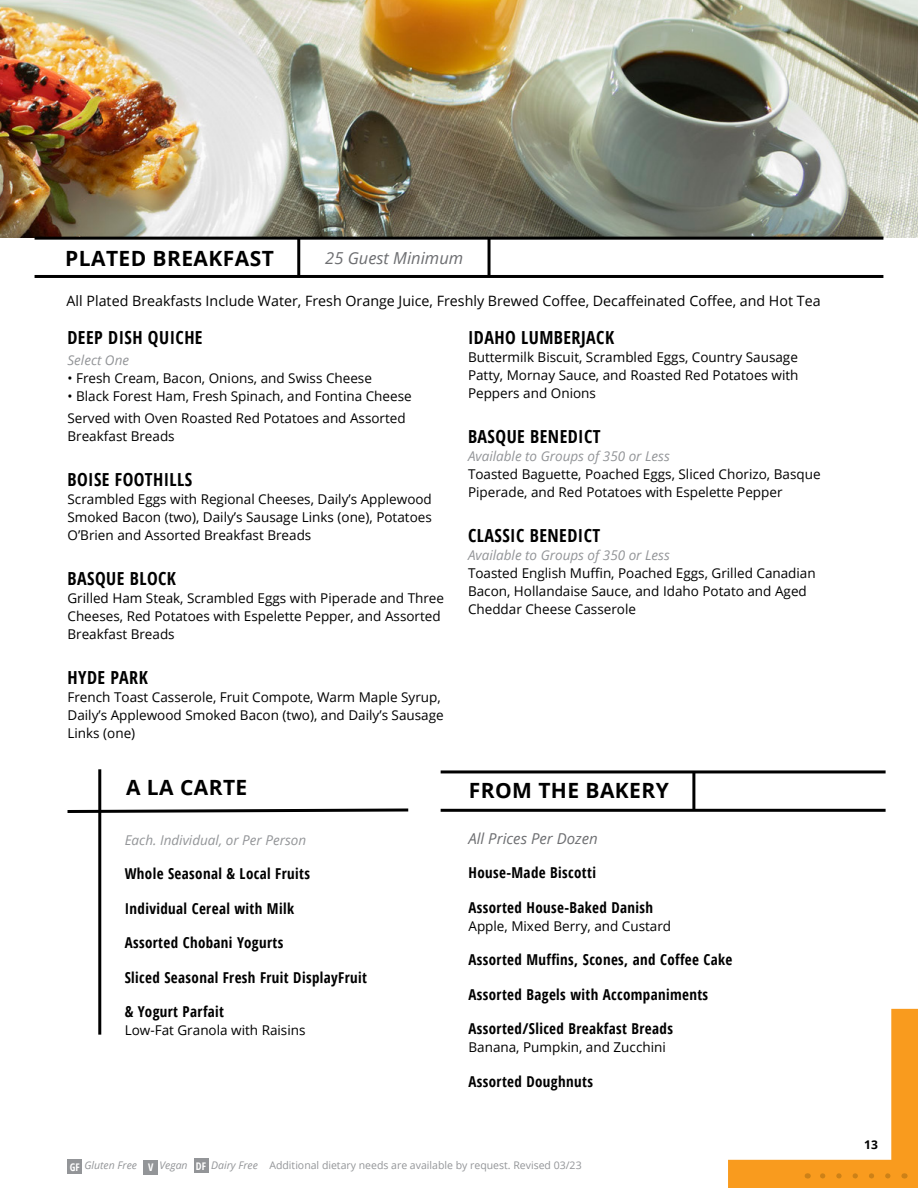
<style>
.page{position:relative;width:918px;height:1188px;background:#fff}
.page>*{position:absolute;margin:0;border:0;box-sizing:border-box;transform-origin:0 0}
.t1{font:700 21px "Open Sans";letter-spacing:.02em;color:#000}
.t2{font:700 condensed 18px "Open Sans";letter-spacing:.025em;color:#000}
.t3{font:italic 16.5px "Open Sans";color:#6d6e71}
.t4{font:700 condensed 15px "Open Sans";letter-spacing:.025em;color:#000}
.t5{font:italic 15px "Open Sans";color:#6d6e71}
.t6{font:14.25px "Open Sans";color:#000}
.t7{font:13.5px/18px "Open Sans";color:#000}
.t8{font:italic 13.5px "Open Sans";color:#939598}
.t9{font:700 12px "Open Sans";color:#000}
.t10{font:10.5px "Open Sans";color:#939598}
.t11{font:italic 10.5px "Open Sans";color:#939598}
.t12{font:700 condensed 10.5px "Open Sans";color:#fff}
.s1{font-weight:700;font-style:normal;font-stretch:condensed;color:#fff}
</style>
<div class="page">
<img style="left:0;top:0;width:918px;height:238px">
<hr style="left:35px;top:275px;width:848px;height:3px;background:#000">
<svg style="left:67px;top:807px;width:342px;height:8px"></svg>
<hr style="left:35px;top:237px;width:848px;height:3px;background:#000">
<div style="left:891px;top:1009px;width:27px;height:179px;background:#f99b1e"></div>
<div style="left:728px;top:1160px;width:190px;height:28px;background:#f99b1e"></div>
<hr style="left:297px;top:239px;width:3px;height:39px;background:#000">
<hr style="left:441px;top:809px;width:445px;height:3px;background:#000">
<hr style="left:441px;top:770px;width:445px;height:3px;background:#000">
<hr style="left:692px;top:772px;width:3px;height:37px;background:#000">
<hr style="left:98px;top:769px;width:3px;height:266px;background:#000">
<hr style="left:488px;top:239px;width:3px;height:37px;background:#000">
<svg style="left:820px;top:1173px;width:68px;height:6px"></svg>
<div style="left:144px;top:1160px;width:14px;height:14px;background:#939598"></div>
<div style="left:194px;top:1159px;width:14px;height:14px;background:#939598"></div>
<div style="left:68px;top:1159px;width:14px;height:15px;background:#939598"></div>
<h1 class="t1" style="left:65px;top:244px;width:210px">PLATED BREAKFAST</h1>
<p class="t3" style="left:325px;top:246px;width:140px">25 Guest Minimum</p>
<p class="t6" style="left:67px;top:291px;width:756px">All Plated Breakfasts Include Water, Fresh Orange Juice, Freshly Brewed Coffee, Decaffeinated Coffee, and Hot Tea</p>
<h2 class="t2" style="left:68px;top:324px;width:137px">DEEP DISH QUICHE</h2>
<p class="t8" style="left:68px;top:350px;width:63px">Select One</p>
<p class="t7" style="left:68px;top:368px;width:306px">• Fresh Cream, Bacon, Onions, and Swiss Cheese</p>
<p class="t7" style="left:68px;top:384px;width:346px;line-height:22.5px">• Black Forest Ham, Fresh Spinach, and Fontina Cheese<br>Served with Oven Roasted Red Potatoes and Assorted</p>
<p class="t7" style="left:68px;top:427px;width:109px">Breakfast Breads</p>
<h2 class="t2" style="left:68px;top:467px;width:126px">BOISE FOOTHILLS</h2>
<p class="t7" style="left:68px;top:490px;width:366px;text-align:justify">Scrambled Eggs with Regional Cheeses, Daily’s Applewood Smoked Bacon (two), Daily’s Sausage Links (one), Potatoes O’Brien and Assorted Breakfast Breads</p>
<h2 class="t2" style="left:68px;top:566px;width:110px">BASQUE BLOCK</h2>
<p class="t7" style="left:68px;top:589px;width:378px">Grilled Ham Steak, Scrambled Eggs with Piperade and Three<br>Cheeses, Red Potatoes with Espelette Pepper, and Assorted<br>Breakfast Breads</p>
<h2 class="t2" style="left:68px;top:665px;width:82px">HYDE PARK</h2>
<p class="t7" style="left:68px;top:688px;width:378px">French Toast Casserole, Fruit Compote, Warm Maple Syrup,<br>Daily’s Applewood Smoked Bacon (two), and Daily’s Sausage<br>Links (one)</p>
<h2 class="t2" style="left:468px;top:324px;width:148px">IDAHO LUMBERJACK</h2>
<p class="t7" style="left:468px;top:347px;width:332px;text-align:justify">Buttermilk Biscuit, Scrambled Eggs, Country Sausage Patty, Mornay Sauce, and Roasted Red Potatoes with Peppers and Onions</p>
<h2 class="t2" style="left:468px;top:423px;width:134px">BASQUE BENEDICT</h2>
<p class="t8" style="left:468px;top:446px;width:203px">Available to Groups of 350 or Less</p>
<p class="t7" style="left:468px;top:464px;width:354px">Toasted Baguette, Poached Eggs, Sliced Chorizo, Basque<br>Piperade, and Red Potatoes with Espelette Pepper</p>
<h2 class="t2" style="left:468px;top:522px;width:134px">CLASSIC BENEDICT</h2>
<p class="t8" style="left:468px;top:545px;width:203px">Available to Groups of 350 or Less</p>
<p class="t7" style="left:468px;top:563px;width:349px">Toasted English Muffin, Poached Eggs, Grilled Canadian<br>Bacon, Hollandaise Sauce, and Idaho Potato and Aged<br>Cheddar Cheese Casserole</p>
<h1 class="t1" style="left:126px;top:773px;width:123px">A LA CARTE</h1>
<p class="t8" style="left:125px;top:831px;width:183px">Each. Individual, or Per Person</p>
<p class="t4" style="left:125px;top:863px;width:187px">Whole Seasonal &amp; Local Fruits</p>
<p class="t4" style="left:125px;top:898px;width:171px">Individual Cereal with Milk</p>
<p class="t4" style="left:125px;top:932px;width:160px">Assorted Chobani Yogurts</p>
<p class="t4" style="left:125px;top:967px;width:244px">Sliced Seasonal Fresh Fruit DisplayFruit</p>
<p class="t4" style="left:125px;top:1001px;width:101px">&amp; Yogurt Parfait</p>
<p class="t7" style="left:125px;top:1021px;width:182px">Low-Fat Granola with Raisins</p>
<h1 class="t1" style="left:469px;top:776px;width:201px">FROM THE BAKERY</h1>
<p class="t5" style="left:468px;top:828px;width:131px">All Prices Per Dozen</p>
<p class="t4" style="left:468px;top:863px;width:129px">House-Made Biscotti</p>
<p class="t4" style="left:468px;top:897px;width:186px">Assorted House-Baked Danish</p>
<p class="t7" style="left:468px;top:917px;width:204px">Apple, Mixed Berry, and Custard</p>
<p class="t4" style="left:468px;top:950px;width:266px">Assorted Muffins, Scones, and Coffee Cake</p>
<p class="t4" style="left:468px;top:984px;width:241px">Assorted Bagels with Accompaniments</p>
<p class="t4" style="left:468px;top:1019px;width:206px">Assorted/Sliced Breakfast Breads</p>
<p class="t7" style="left:468px;top:1038px;width:199px">Banana, Pumpkin, and Zucchini</p>
<p class="t4" style="left:468px;top:1071px;width:126px">Assorted Doughnuts</p>
<p class="t12" style="left:148px;top:1160px;width:7px">V</p>
<p class="t12" style="left:196px;top:1159px;width:12px">DF</p>
<p class="t10" style="left:269px;top:1158px;width:314px">Additional dietary needs are available by request. Revised 03/23</p>
<p class="t11" style="left:70px;top:1158px;width:69px"><span class="s1">GF</span> Gluten Free</p>
<p class="t11" style="left:159px;top:1158px;width:30px">Vegan</p>
<p class="t11" style="left:211px;top:1158px;width:48px">Dairy Free</p>
<p class="t9" style="left:864px;top:1136px;width:15px">13</p>
</div>
